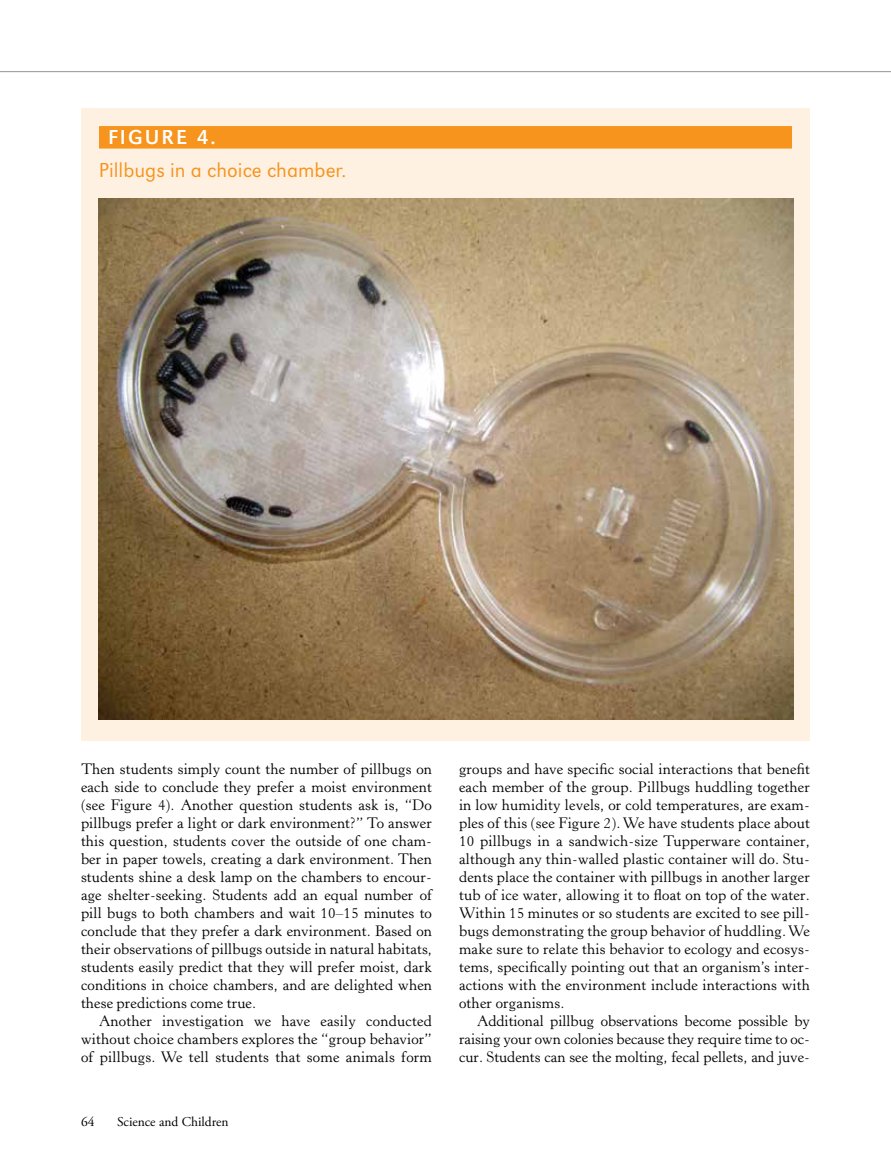
<style>
.page{position:relative;width:891px;height:1175px;background:#fff}
.page>*{position:absolute;margin:0;border:0;box-sizing:border-box;transform-origin:0 0}
.t1{font:300 21px "URW Grotesk TOT";color:#f7941e}
.t2{font:21px "URW Grotesk TOT";letter-spacing:.1em;color:#fff}
.t3{font:15px/18px "Horley Old Style MT Std";letter-spacing:.01em;color:#000;text-align:justify}
.t4{font:13.5px "Adobe Garamond Pro";color:#000}
</style>
<div class="page">
<hr style="left:0;top:71px;width:891px;height:1px;background:#939598">
<div style="left:81px;top:108px;width:729px;height:632px;background:#fff1e2"></div>
<div style="left:99px;top:126px;width:693px;height:22px;background:#f7941e"></div>
<img style="left:99px;top:198px;width:694px;height:521px">
<h1 class="t2" style="left:108px;top:125px;width:109px">FIGURE 4.</h1>
<h1 class="t1" style="left:99px;top:158px;width:249px">Pillbugs in a choice chamber.</h1>
<p class="t3" style="left:81px;top:760px;width:353px">Then students simply count the number of pillbugs on each side to conclude they prefer a moist environment (see Figure 4). Another question students ask is, “Do pillbugs prefer a light or dark environment?” To answer this question, students cover the outside of one cham&shy;ber in paper towels, creating a dark environment. Then students shine a desk lamp on the chambers to encour&shy;age shelter-seeking. Students add an equal number of pill bugs to both chambers and wait 10–15 minutes to conclude that they prefer a dark environment. Based on their observations of pillbugs outside in natural habitats, students easily predict that they will prefer moist, dark conditions in choice chambers, and are delighted when these predictions come true.</p>
<p class="t3" style="left:81px;top:1012px;width:353px;text-indent:18px">Another investigation we have easily conducted without choice chambers explores the “group behavior” of pillbugs. We tell students that some animals form</p>
<p class="t4" style="left:81px;top:1113px;width:15px">64</p>
<p class="t4" style="left:117px;top:1113px;width:113px">Science and Children</p>
<p class="t3" style="left:459px;top:760px;width:353px">groups and have specific social interactions that benefit each member of the group. Pillbugs huddling together in low humidity levels, or cold temperatures, are exam&shy;ples of this (see Figure 2). We have students place about 10 pillbugs in a sandwich-size Tupperware container, although any thin-walled plastic container will do. Stu&shy;dents place the container with pillbugs in another larger tub of ice water, allowing it to float on top of the water.<br>Within 15 minutes or so students are excited to see pill&shy;bugs demonstrating the group behavior of huddling. We make sure to relate this behavior to ecology and ecosys&shy;tems, specifically pointing out that an organism’s inter&shy;actions with the environment include interactions with other organisms.</p>
<p class="t3" style="left:459px;top:1012px;width:352px;text-indent:18px">Additional pillbug observations become possible by raising your own colonies because they require time to oc&shy;cur. Students can see the molting, fecal pellets, and juve-</p>
</div>
